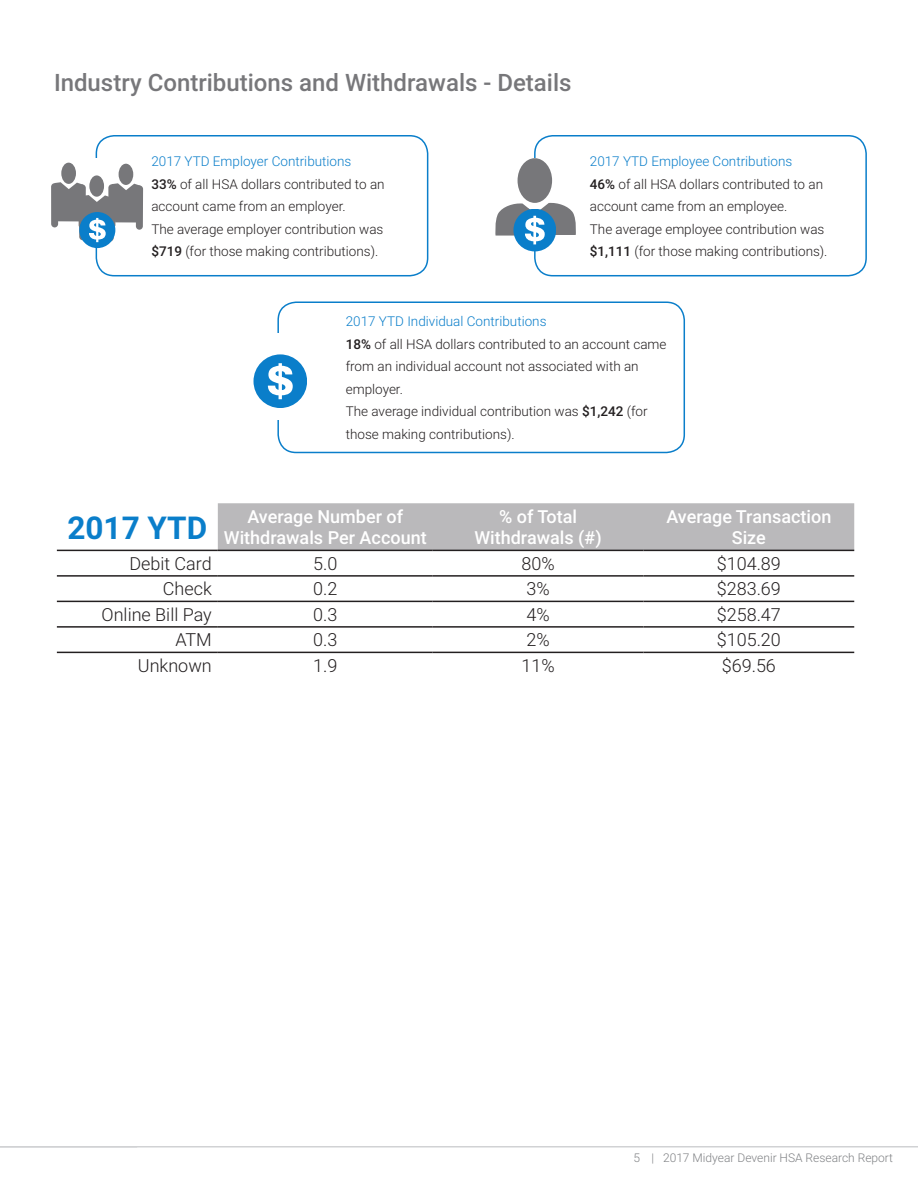
<style>
.page{position:relative;width:918px;height:1188px;background:#fff}
.page>*{position:absolute;margin:0;border:0;box-sizing:border-box;transform-origin:0 0}
.t1{font:700 31.5px "Roboto";color:#0a7eca}
.t2{font:500 24px "Roboto";color:#77777a}
.t3{font:300 18px "Roboto";color:#231f20}
.t4{font:500 18px/21.6px "Roboto";color:#fff;text-align:center}
.t5{font:300 13.5px/22.5px "Roboto";color:#231f20}
.t6{font:300 13.5px "Roboto";color:#0a7eca}
.t7{font:300 12px "Roboto";color:#808285}
.s1{font-weight:500}
</style>
<div class="page">
<hr style="left:0;top:1146px;width:918px;height:2px;background:#d1d2d4">
<div style="left:96px;top:135px;width:332px;height:141px;border:2px solid #0a7eca;border-radius:18px"></div>
<div style="left:57px;top:158px;width:83px;height:86px;background:#fff"></div>
<div style="left:534px;top:135px;width:333px;height:141px;border:2px solid #0a7eca;border-radius:18px"></div>
<div style="left:513px;top:209px;width:43px;height:42px;background:#0a7eca;border-radius:21px"></div>
<svg style="left:495px;top:202px;width:81px;height:42px"></svg>
<div style="left:518px;top:158px;width:34px;height:45px;background:#77777a;border-radius:50%"></div>
<div style="left:89px;top:175px;width:15px;height:22px;background:#77777a;border-radius:50%"></div>
<div style="left:136px;top:185px;width:7px;height:45px;background:#77777a;border-radius:4px"></div>
<div style="left:119px;top:164px;width:14px;height:21px;background:#77777a;border-radius:50%"></div>
<div style="left:51px;top:183px;width:7px;height:44px;background:#77777a;border-radius:4px"></div>
<div style="left:61px;top:163px;width:15px;height:21px;background:#77777a;border-radius:50%"></div>
<div style="left:79px;top:212px;width:36px;height:36px;background:#0a7eca;border-radius:18px"></div>
<svg style="left:55px;top:182px;width:85px;height:60px"></svg>
<div style="left:277px;top:302px;width:408px;height:151px;border:2px solid #0a7eca;border-radius:18px"></div>
<div style="left:239px;top:334px;width:83px;height:86px;background:#fff"></div>
<div style="left:253px;top:354px;width:54px;height:54px;background:#0a7eca;border-radius:27px"></div>
<svg style="left:268px;top:363px;width:25px;height:36px"></svg>
<div style="left:218px;top:503px;width:636px;height:47px;background:#bab9bb"></div>
<hr style="left:57px;top:550px;width:161px;height:1px;background:#231f20">
<hr style="left:218px;top:550px;width:215px;height:1px;background:#231f20">
<hr style="left:433px;top:550px;width:210px;height:1px;background:#231f20">
<hr style="left:643px;top:550px;width:211px;height:1px;background:#231f20">
<hr style="left:57px;top:575px;width:161px;height:2px;background:#231f20">
<hr style="left:218px;top:575px;width:215px;height:2px;background:#231f20">
<hr style="left:433px;top:575px;width:210px;height:2px;background:#231f20">
<hr style="left:643px;top:575px;width:211px;height:2px;background:#231f20">
<hr style="left:57px;top:601px;width:161px;height:1px;background:#231f20">
<hr style="left:218px;top:601px;width:215px;height:1px;background:#231f20">
<hr style="left:433px;top:601px;width:210px;height:1px;background:#231f20">
<hr style="left:643px;top:601px;width:211px;height:1px;background:#231f20">
<hr style="left:57px;top:626px;width:161px;height:2px;background:#231f20">
<hr style="left:218px;top:626px;width:215px;height:2px;background:#231f20">
<hr style="left:433px;top:626px;width:210px;height:2px;background:#231f20">
<hr style="left:643px;top:626px;width:211px;height:2px;background:#231f20">
<hr style="left:57px;top:652px;width:161px;height:1px;background:#231f20">
<hr style="left:218px;top:652px;width:215px;height:1px;background:#231f20">
<hr style="left:433px;top:652px;width:210px;height:1px;background:#231f20">
<hr style="left:643px;top:652px;width:211px;height:1px;background:#231f20">
<p class="t2" style="left:54px;top:66px;width:519px">Industry Contributions and Withdrawals - Details</p>
<p class="t6" style="left:151px;top:152px;width:202px">2017 YTD Employer Contributions</p>
<p class="t5" style="left:151px;top:172px;width:235px"><span class="s1">33%</span> of all HSA dollars contributed to an account came from an employer.</p>
<p class="t5" style="left:151px;top:217px;width:234px">The average employer contribution was <span class="s1">$719</span> (for those making contributions).</p>
<p class="t6" style="left:590px;top:152px;width:204px">2017 YTD Employee Contributions</p>
<p class="t5" style="left:590px;top:172px;width:235px"><span class="s1">46%</span> of all HSA dollars contributed to an account came from an employee.</p>
<p class="t5" style="left:590px;top:217px;width:239px">The average employee contribution was <span class="s1">$1,111</span> (for those making contributions).</p>
<p class="t6" style="left:346px;top:312px;width:202px">2017 YTD Individual Contributions</p>
<p class="t5" style="left:346px;top:332px;width:322px"><span class="s1">18%</span> of all HSA dollars contributed to an account came from an individual account not associated with an employer.</p>
<p class="t5" style="left:346px;top:400px;width:303px">The average individual contribution was <span class="s1">$1,242</span> (for those making contributions).</p>
<p class="t1" style="left:67px;top:505px;width:141px">2017 YTD</p>
<p class="t4" style="left:224px;top:505px;width:204px">Average Number of<br>Withdrawals Per Account</p>
<p class="t4" style="left:474px;top:505px;width:129px">% of Total<br>Withdrawals (#)</p>
<p class="t4" style="left:666px;top:505px;width:167px">Average Transaction<br>Size</p>
<p class="t3" style="left:129px;top:551px;width:84px">Debit Card</p>
<p class="t3" style="left:313px;top:551px;width:26px">5.0</p>
<p class="t3" style="left:521px;top:551px;width:35px">80%</p>
<p class="t3" style="left:717px;top:551px;width:66px">$104.89</p>
<p class="t3" style="left:163px;top:576px;width:50px">Check</p>
<p class="t3" style="left:313px;top:576px;width:26px">0.2</p>
<p class="t3" style="left:526px;top:576px;width:25px">3%</p>
<p class="t3" style="left:717px;top:576px;width:66px">$283.69</p>
<p class="t3" style="left:102px;top:602px;width:112px">Online Bill Pay</p>
<p class="t3" style="left:313px;top:602px;width:26px">0.3</p>
<p class="t3" style="left:526px;top:602px;width:25px">4%</p>
<p class="t3" style="left:717px;top:602px;width:66px">$258.47</p>
<p class="t3" style="left:175px;top:627px;width:38px">ATM</p>
<p class="t3" style="left:313px;top:627px;width:26px">0.3</p>
<p class="t3" style="left:526px;top:627px;width:25px">2%</p>
<p class="t3" style="left:717px;top:627px;width:66px">$105.20</p>
<p class="t3" style="left:138px;top:653px;width:75px">Unknown</p>
<p class="t3" style="left:313px;top:653px;width:26px">1.9</p>
<p class="t3" style="left:521px;top:653px;width:35px">11%</p>
<p class="t3" style="left:722px;top:653px;width:56px">$69.56</p>
<p class="t7" style="left:633px;top:1150px;width:261px">5 | 2017 Midyear Devenir HSA Research Report</p>
</div>
